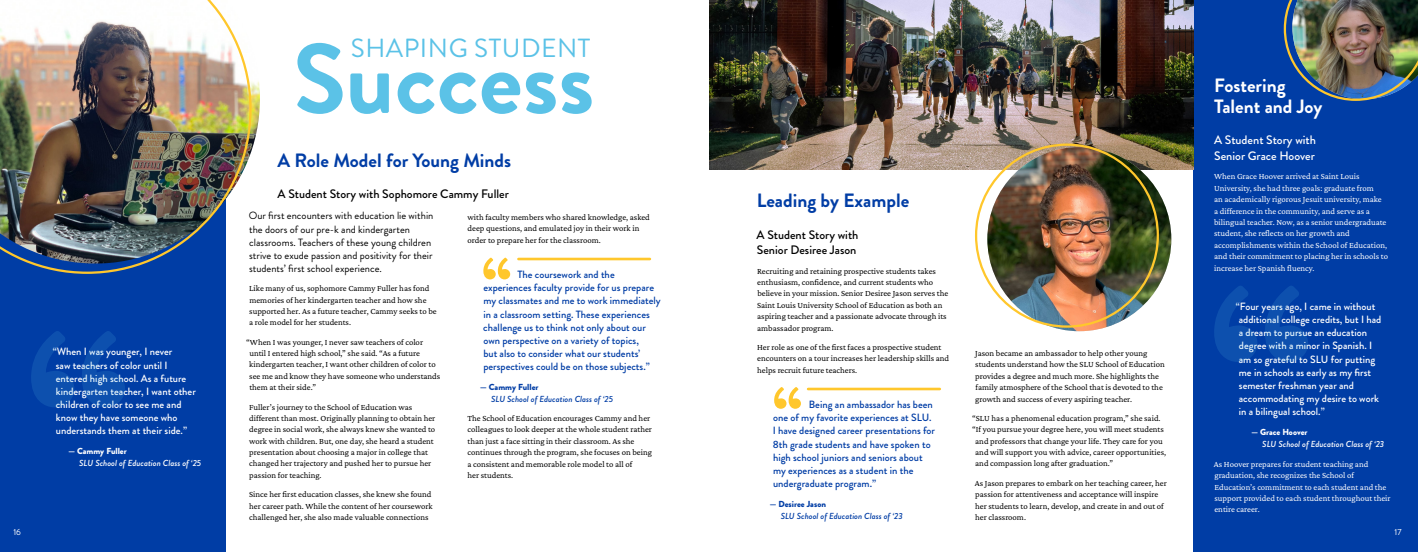
<style>
.page{position:relative;width:1418px;height:552px;background:#fff}
.page>*{position:absolute;margin:0;border:0;box-sizing:border-box;transform-origin:0 0}
.t1{font:700 98.52px "Brandon Grotesque";color:#5bc2e7}
.t2{font:26.16px "Brandon Grotesque";letter-spacing:.02em;color:#5bc2e7}
.t3{font:700 19.25px "Brandon Grotesque";color:#003da5}
.t4{font:700 19.25px/21px "Brandon Grotesque";color:#fff}
.t5{font:500 12.25px/15.8px "Brandon Grotesque";color:#000}
.t6{font:500 12.25px/15.8px "Brandon Grotesque";color:#fff}
.t7{font:500 10.5px/13.1px "Brandon Grotesque";color:#003da5}
.t8{font:500 10.5px/13.1px "Brandon Grotesque";color:#fff}
.t9{font:10.5px "Brandon Grotesque";color:#000}
.t10{font:8.75px/11.4px "Crimson Pro";color:#000}
.t11{font:8.75px/11.4px "Crimson Pro";color:#fff}
.t12{font:italic 500 8.75px "Brandon Grotesque";color:#003da5}
.t13{font:italic 500 8.75px "Brandon Grotesque";color:#fff}
.t14{font:900 8.75px "Brandon Grotesque";color:#003da5}
.t15{font:900 8.75px "Brandon Grotesque";color:#fff}
.t16{font:8.75px "Brandon Grotesque";color:#fff}
</style>
<div class="page">
<div style="left:0;top:0;width:226px;height:551px;background:#003da5"></div>
<div style="left:1193px;top:0;width:225px;height:551px;background:#003da5"></div>
<hr style="left:518px;top:257px;width:132px;height:3px;background:#ffc72c">
<hr style="left:808px;top:387px;width:131px;height:3px;background:#ffc72c">
<img style="left:252px;top:81px;width:8px;height:68px">
<img style="left:0;top:0;width:252px;height:274px">
<svg style="left:483px;top:257px;width:27px;height:22px"></svg>
<img style="left:709px;top:0;width:484px;height:169px">
<img style="left:987px;top:147px;width:184px;height:184px;border-radius:92px">
<svg style="left:774px;top:387px;width:27px;height:21px"></svg>
<img style="left:1283px;top:0;width:135px;height:101px">
<svg style="left:1214px;top:286px;width:94px;height:75px"></svg>
<svg style="left:31px;top:331px;width:94px;height:76px"></svg>
<p class="t8" style="left:53px;top:345px;width:145px">“When I was younger, I never<br>saw teachers of color until I entered high school. As a future kindergarten teacher, I want other children of color to see me and</p>
<p class="t8" style="left:56px;top:411px;width:133px">know they have someone who understands them at their side.”</p>
<p class="t15" style="left:69px;top:445px;width:60px">— Cammy Fuller</p>
<p class="t13" style="left:79px;top:456px;width:123px">SLU School of Education Class of ‘25</p>
<p class="t2" style="left:351px;top:30px;width:241px">SHAPING STUDENT</p>
<p class="t1" style="left:293px;top:10px;width:303px">Success</p>
<p class="t3" style="left:278px;top:146px;width:235px">A Role Model for Young Minds</p>
<p class="t5" style="left:278px;top:186px;width:233px">A Student Story with Sophomore Cammy Fuller</p>
<p class="t9" style="left:249px;top:208px;width:186px">Our frst encounters with education lie within</p>
<p class="t10" style="left:467px;top:211px;width:184px">with faculty members who shared knowledge, asked</p>
<p class="t9" style="left:249px;top:221px;width:162px">the doors of our pre-k and kindergarten</p>
<p class="t10" style="left:467px;top:222px;width:173px">deep questions, and emulated joy in their work in</p>
<p class="t9" style="left:249px;top:235px;width:183px">classrooms. Teachers of these young children</p>
<p class="t10" style="left:467px;top:234px;width:135px">order to prepare her for the classroom.</p>
<p class="t9" style="left:249px;top:248px;width:185px">strive to exude passion and positivity for their</p>
<p class="t9" style="left:249px;top:261px;width:134px">students’ frst school experience.</p>
<p class="t10" style="left:249px;top:282px;width:189px">Like many of us, sophomore Cammy Fuller has fond memories of her kindergarten teacher and how she supported her. As a future teacher, Cammy seeks to be a role model for her students.</p>
<p class="t10" style="left:249px;top:336px;width:193px;text-indent:-3px">“When I was younger, I never saw teachers of color until I entered high school,” she said. “As a future kindergarten teacher, I want other children of color to see me and know they have someone who understands them at their side.”</p>
<p class="t10" style="left:249px;top:400px;width:188px">Fuller’s journey to the School of Education was different than most. Originally planning to obtain her degree in social work, she always knew she wanted to work with children. But, one day, she heard a student presentation about choosing a major in college that changed her trajectory and pushed her to pursue her passion for teaching.</p>
<p class="t10" style="left:249px;top:488px;width:184px">Since her first education classes,-she knew she found</p>
<p class="t10" style="left:249px;top:499px;width:185px">her career path. While the content of her coursework challenged her, she also made valuable connections</p>
<p class="t7" style="left:483px;top:268px;width:179px;text-indent:34px">The coursework and the experiences faculty provide for us prepare my classmates and me to work immediately in a classroom setting. These experiences challenge us to think not only about our own perspective on a variety of topics,<br>but also to consider what our students’ perspectives could be on those subjects.”</p>
<p class="t14" style="left:480px;top:381px;width:60px">— Cammy Fuller</p>
<p class="t12" style="left:491px;top:392px;width:123px">SLU School of Education Class of ‘25</p>
<p class="t10" style="left:467px;top:412px;width:186px">The School of Education encourages Cammy and her colleagues to look deeper at the whole student rather than just a face sitting in their classroom. As she continues through the program, she focuses on being a consistent and memorable role model to all of<br>her students.</p>
<p class="t3" style="left:756px;top:187px;width:154px">Leading by Example</p>
<p class="t5" style="left:756px;top:226px;width:103px">A Student Story with<br>Senior Desiree Jason</p>
<p class="t10" style="left:757px;top:265px;width:180px">Recruiting and retaining prospective students takes</p>
<p class="t10" style="left:757px;top:276px;width:177px">enthusiasm,-confidence,-and current students who</p>
<p class="t10" style="left:757px;top:287px;width:193px">believe in your mission. Senior Desiree Jason serves the Saint Louis University School of Education as both an aspiring teacher and a passionate advocate through its ambassador program.</p>
<p class="t10" style="left:757px;top:341px;width:186px">Her role as one of the first faces-a prospective student</p>
<p class="t10" style="left:757px;top:352px;width:193px">encounters on a tour increases her leadership skills and helps recruit future teachers.</p>
<p class="t7" style="left:772px;top:398px;width:164px;text-indent:36px">Being an ambassador has been one of my favorite experiences at SLU.<br>I have designed career presentations for 8th grade students and have spoken to high school juniors and seniors about my experiences as a student in the undergraduate program.”</p>
<p class="t14" style="left:770px;top:497px;width:57px">— Desiree Jason</p>
<p class="t12" style="left:780px;top:509px;width:123px">SLU School of Education Class of ‘23</p>
<p class="t10" style="left:975px;top:347px;width:191px">Jason became an ambassador to help other young students understand how the SLU School of Education provides a degree and much more. She highlights the family atmosphere of the School that is devoted to the growth and success of every aspiring teacher.</p>
<p class="t10" style="left:972px;top:412px;width:190px">“SLU has a phenomenal education program,” she said.</p>
<p class="t10" style="left:975px;top:423px;width:192px;text-indent:-3px">“If you pursue your degree here, you will meet students and professors that change your life. They care for you and will support you with advice, career opportunities, and compassion long after graduation.”</p>
<p class="t10" style="left:974px;top:476px;width:194px">As Jason prepares to embark on her teaching career, her passion for attentiveness and acceptance will inspire her students to learn, develop, and create in and out of her classroom.</p>
<p class="t4" style="left:1214px;top:75px;width:110px">Fostering<br>Talent and Joy</p>
<p class="t6" style="left:1214px;top:132px;width:103px">A Student Story with<br>Senior Grace Hoover</p>
<p class="t11" style="left:1214px;top:170px;width:147px">When Grace Hoover arrived at Saint Louis</p>
<p class="t11" style="left:1214px;top:182px;width:161px">University,-she had three goals:-graduate from</p>
<p class="t11" style="left:1214px;top:193px;width:174px">an academically rigorous Jesuit university, make a difference in the community, and serve as a bilingual teacher. Now, as a senior undergraduate</p>
<p class="t11" style="left:1214px;top:227px;width:137px">student,-she reflects on her growth and</p>
<p class="t11" style="left:1214px;top:239px;width:175px">accomplishments within the School of Education, and their commitment to placing her in schools to</p>
<p class="t11" style="left:1214px;top:261px;width:111px">increase her Spanish fluency.-</p>
<p class="t8" style="left:1235px;top:300px;width:147px">“Four years ago, I came in without additional college credits, but I had a dream to pursue an education degree with a minor in Spanish. I am so grateful to SLU for putting</p>
<p class="t8" style="left:1238px;top:365px;width:142px">me in schools as early as my frst semester freshman year and accommodating my desire to work in a bilingual school.”</p>
<p class="t15" style="left:1251px;top:425px;width:57px">— Grace Hoover</p>
<p class="t13" style="left:1262px;top:437px;width:123px">SLU School of Education Class of ‘23</p>
<p class="t11" style="left:1214px;top:457px;width:178px">As Hoover prepares for student teaching and graduation, she recognizes the School of Education’s commitment to each student and the support provided to each student throughout their entire career.</p>
<p class="t16" style="left:13px;top:526px;width:9px">16</p>
<p class="t16" style="left:1394px;top:526px;width:8px">17</p>
</div>
